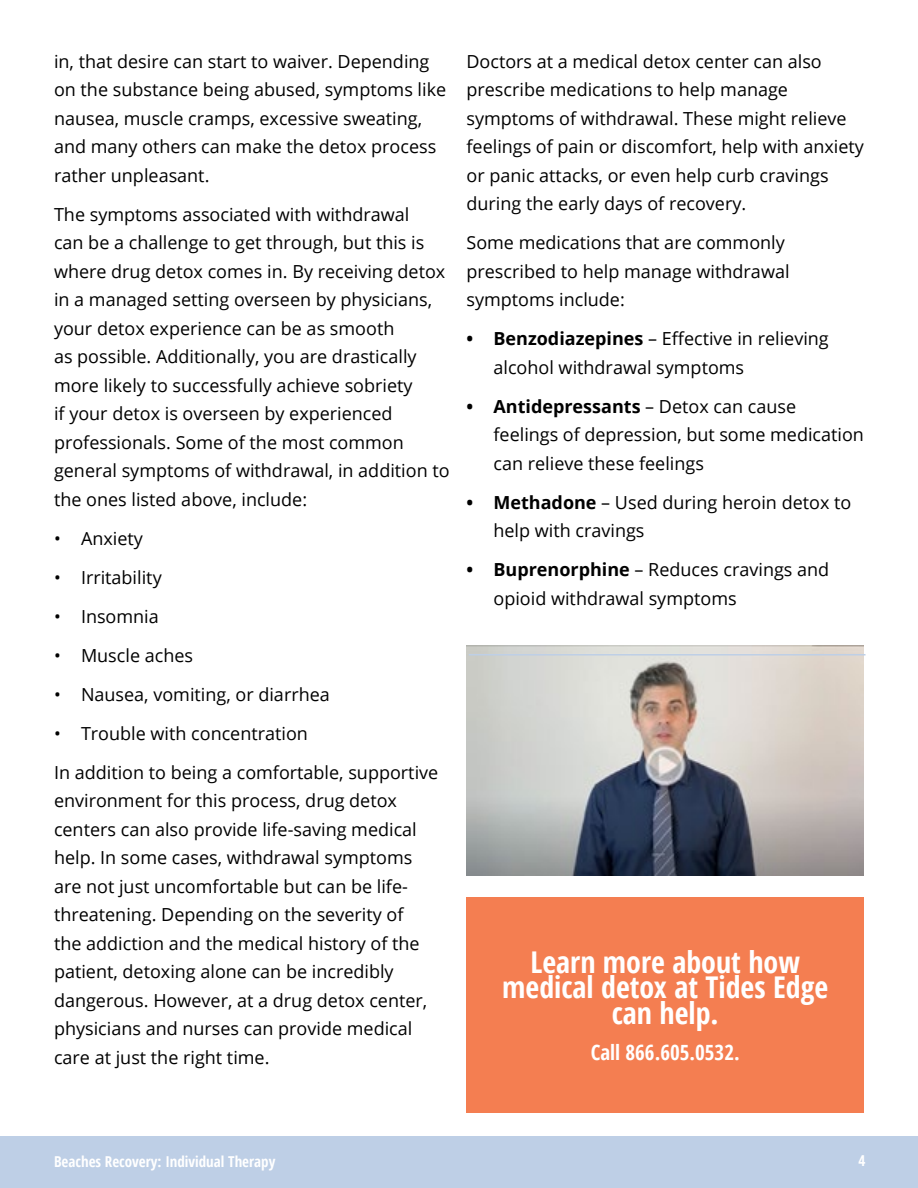
<style>
.page{position:relative;width:918px;height:1188px;background:#fff}
.page>*{position:absolute;margin:0;border:0;box-sizing:border-box;transform-origin:0 0}
.t1{font:700 30px/25.5px "Open Sans Condensed";color:#fff;text-align:center}
.t2{font:700 21px "Open Sans Condensed";color:#fff}
.t3{font:18px/28.5px "Open Sans";color:#000}
.t4{font:700 15px "Open Sans Condensed";color:#fff}
.s1{font-weight:700}
</style>
<div class="page">
<div style="left:0;top:1136px;width:918px;height:52px;background:#becfe6"></div>
<img style="left:466px;top:646px;width:398px;height:229px">
<div style="left:466px;top:897px;width:398px;height:215px;background:#f47e51"></div>
<hr style="left:469px;top:654px;width:397px;height:2px;background:#becfe6">
<p class="t3" style="left:54px;top:47px;width:394px">in, that desire can start to waiver. Depending on the substance being abused, symptoms like nausea, muscle cramps, excessive sweating, and many others can make the detox process rather unpleasant.</p>
<p class="t3" style="left:54px;top:200px;width:397px">The symptoms associated with withdrawal<br>can be a challenge to get through, but this is where drug detox comes in. By receiving detox in a managed setting overseen by physicians, your detox experience can be as smooth<br>as possible. Additionally, you are drastically more likely to successfully achieve sobriety<br>if your detox is overseen by experienced professionals. Some of the most common general symptoms of withdrawal, in addition to the ones listed above, include:</p>
<p class="t3" style="left:54px;top:523px;width:90px">• Anxiety</p>
<p class="t3" style="left:54px;top:562px;width:109px">• Irritability</p>
<p class="t3" style="left:54px;top:601px;width:106px">• Insomnia</p>
<p class="t3" style="left:54px;top:640px;width:141px">• Muscle aches</p>
<p class="t3" style="left:54px;top:679px;width:277px">• Nausea, vomiting, or diarrhea</p>
<p class="t3" style="left:54px;top:713px;width:386px;line-height:39px">• Trouble with concentration<br>In addition to being a comfortable, supportive</p>
<p class="t3" style="left:54px;top:786px;width:375px">environment for this process, drug detox centers can also provide life-saving medical help. In some cases, withdrawal symptoms are not just uncomfortable but can be life&shy;threatening. Depending on the severity of the addiction and the medical history of the patient, detoxing alone can be incredibly dangerous. However, at a drug detox center, physicians and nurses can provide medical care at just the right time.</p>
<p class="t3" style="left:467px;top:46px;width:399px">Doctors at a medical detox center can also prescribe medications to help manage symptoms of withdrawal. These might relieve feelings of pain or discomfort, help with anxiety or panic attacks, or even help curb cravings during the early days of recovery.</p>
<p class="t3" style="left:467px;top:228px;width:325px">Some medications that are commonly prescribed to help manage withdrawal symptoms include:</p>
<p class="t3" style="left:494px;top:324px;width:337px;text-indent:-27px"><span class="s1">• Benzodiazepines</span> – Effective in relieving alcohol withdrawal symptoms</p>
<p class="t3" style="left:494px;top:391px;width:372px;text-indent:-27px"><span class="s1">• Antidepressants</span> – Detox can cause feelings of depression, but some medication can relieve these feelings</p>
<p class="t3" style="left:494px;top:487px;width:359px;text-indent:-27px"><span class="s1">• Methadone</span> – Used during heroin detox to help with cravings</p>
<p class="t3" style="left:494px;top:555px;width:337px;text-indent:-27px"><span class="s1">• Buprenorphine</span> – Reduces cravings and opioid withdrawal symptoms</p>
<h1 class="t1" style="left:502px;top:948px;width:327px">Learn more about how medical detox at Tides Edge can help.</h1>
<p class="t2" style="left:591px;top:1037px;width:150px">Call 866.605.0532.</p>
<p class="t4" style="left:54px;top:1152px;width:223px">Beaches Recovery: Individual Therapy</p>
<p class="t4" style="left:859px;top:1150px;width:8px">4</p>
</div>
